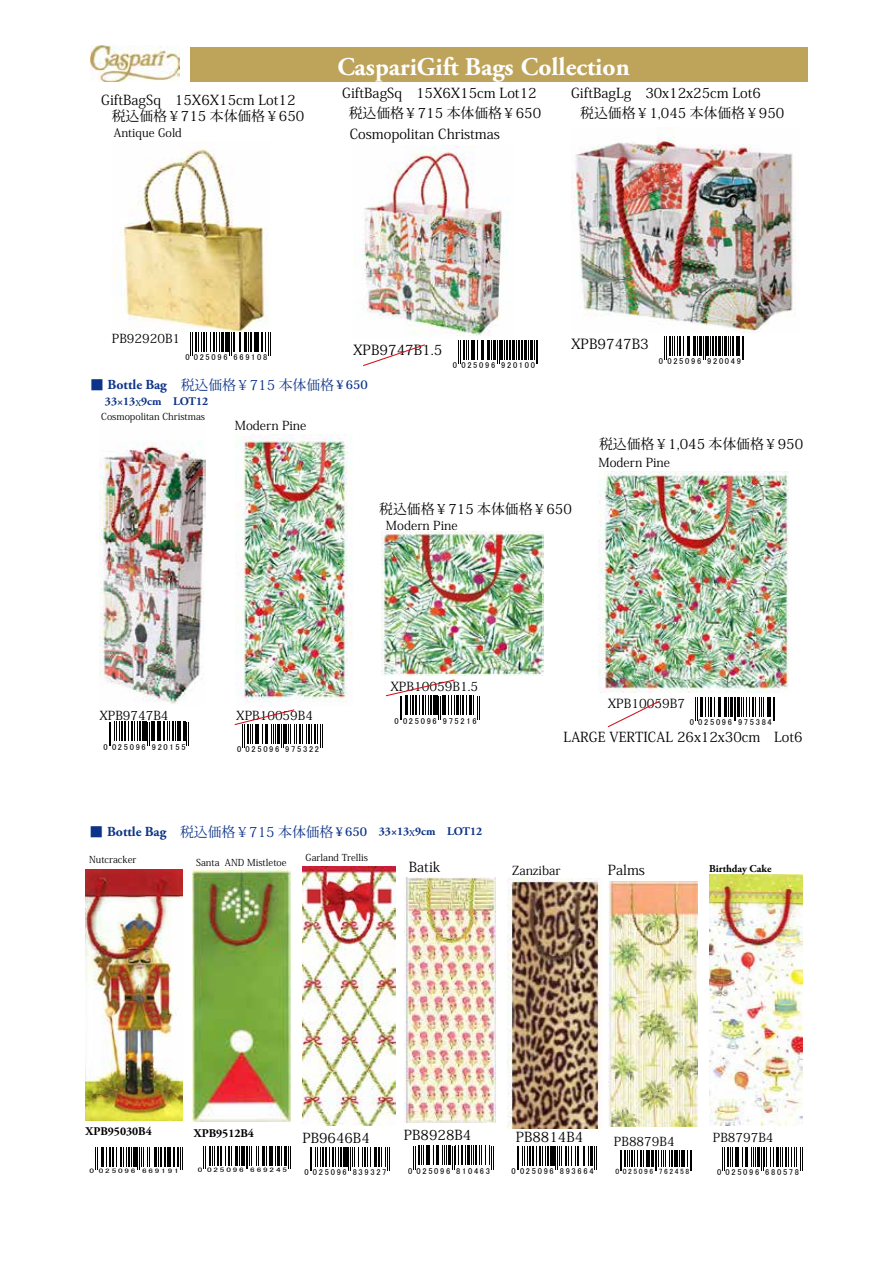
<style>
.page{position:relative;width:893px;height:1263px;background:#fff}
.page>*{position:absolute;margin:0;border:0;box-sizing:border-box;transform-origin:0 0}
.t1{font:700 25.5px "Adobe Garamond Pro";color:#fff}
.t2{font:13.95px "Koz Min Pro";color:#000}
.t3{font:13.8px "Koz Min Pro";color:#000}
.t4{font:13.8px "Koz Min Pr 6 N";color:#0c3388}
.t5{font:12.6px "Koz Min Pro";color:#000}
.t6{font:12.45px "Koz Min Pro";color:#000}
.t7{font:700 11.7px "Adobe Garamond Pro";color:#0c3388}
.t8{font:700 11.7px "Adobe Garamond Pro";color:#000}
.t9{font:11.7px "Koz Min Pro";color:#000}
.t10{font:700 11.7px "Koz Min Pr 6 N";color:#0c3388}
.t11{font:700 10.5px "Adobe Garamond Pro";color:#000}
.t12{font:9.6px "Koz Min Pro";color:#000}
.t13{font:8.4px "MS UI Gothic";letter-spacing:.2em;color:#000}
.t14{font:7.65px "MS UI Gothic";letter-spacing:.2em;color:#000}
.t15{font:6.45px "MS UI Gothic";letter-spacing:.2em;color:#000;scale:1.43 1}
.s1{font-family:"Koz Min Pro";font-weight:800}
.s2{font-family:"Adobe Garamond Pro";font-weight:700}
.s3{font-family:"Koz Min Pr 6 N";font-weight:400}
.s4{font-family:"Koz Min Pr 6 N"}
</style>
<div class="page">
<img style="left:90px;top:46px;width:90px;height:36px">
<div style="left:190px;top:48px;width:618px;height:34px;background:#bea45b"></div>
<svg style="left:95px;top:1147px;width:88px;height:22px"></svg>
<svg style="left:203px;top:1146px;width:88px;height:23px"></svg>
<svg style="left:310px;top:1147px;width:80px;height:24px"></svg>
<img style="left:507px;top:879px;width:96px;height:249px">
<svg style="left:517px;top:1146px;width:80px;height:24px"></svg>
<img style="left:608px;top:882px;width:89px;height:244px">
<svg style="left:620px;top:1150px;width:72px;height:20px"></svg>
<img style="left:405px;top:877px;width:91px;height:246px">
<svg style="left:413px;top:1146px;width:81px;height:23px"></svg>
<img style="left:302px;top:866px;width:94px;height:260px">
<img style="left:353px;top:146px;width:155px;height:190px">
<img style="left:571px;top:133px;width:225px;height:200px">
<svg style="left:664px;top:336px;width:80px;height:24px"></svg>
<svg style="left:458px;top:340px;width:80px;height:24px"></svg>
<img style="left:598px;top:471px;width:191px;height:222px">
<img style="left:382px;top:531px;width:161px;height:144px">
<img style="left:236px;top:434px;width:117px;height:271px">
<img style="left:99px;top:442px;width:106px;height:262px">
<svg style="left:109px;top:722px;width:80px;height:23px"></svg>
<img style="left:120px;top:141px;width:148px;height:191px">
<svg style="left:190px;top:332px;width:81px;height:24px"></svg>
<svg style="left:695px;top:697px;width:80px;height:24px"></svg>
<img style="left:193px;top:870px;width:97px;height:251px">
<img style="left:709px;top:874px;width:94px;height:251px">
<svg style="left:722px;top:1147px;width:81px;height:24px"></svg>
<img style="left:85px;top:869px;width:98px;height:251px">
<svg style="left:363px;top:344px;width:62px;height:22px"></svg>
<svg style="left:607px;top:700px;width:53px;height:28px"></svg>
<svg style="left:385px;top:679px;width:95px;height:40px"></svg>
<svg style="left:234px;top:709px;width:89px;height:39px"></svg>
<h1 class="t1" style="left:337px;top:52px;width:294px">CaspariGift Bags Collection</h1>
<p class="t3" style="left:101px;top:90px;width:196px">GiftBagSq　15X6X15cm Lot12</p>
<p class="t3" style="left:571px;top:83px;width:191px">GiftBagLg　30x12x25cm Lot6</p>
<p class="t3" style="left:342px;top:83px;width:196px">GiftBagSq　15X6X15cm Lot12</p>
<p class="t3" style="left:580px;top:104px;width:206px">税込価格￥1,045 本体価格￥950</p>
<p class="t3" style="left:349px;top:104px;width:194px">税込価格￥715 本体価格￥650</p>
<p class="t3" style="left:112px;top:107px;width:194px">税込価格￥715 本体価格￥650</p>
<p class="t9" style="left:114px;top:124px;width:69px">Antique Gold</p>
<p class="t3" style="left:350px;top:124px;width:152px">Cosmopolitan Christmas</p>
<p class="t6" style="left:112px;top:330px;width:70px">PB92920B1</p>
<p class="t13" style="left:185px;top:353px;width:6px">0</p>
<p class="t13" style="left:194px;top:353px;width:35px">025096</p>
<p class="t13" style="left:234px;top:353px;width:35px">669108</p>
<p class="t2" style="left:353px;top:340px;width:91px">XPB9747B1.5</p>
<p class="t4" style="left:90px;top:377px;width:245px"><span class="s1">■</span> <span class="s2">Bottle Bag</span>　税込価格￥715 本体価格</p>
<p class="t7" style="left:173px;top:395px;width:37px">LOT12</p>
<p class="t10" style="left:334px;top:378px;width:35px">￥650</p>
<p class="t7" style="left:105px;top:395px;width:58px">33×13 9<span class="s3">x</span> cm</p>
<p class="t12" style="left:101px;top:409px;width:106px">Cosmopolitan Christmas</p>
<p class="t6" style="left:235px;top:417px;width:73px">Modern Pine</p>
<p class="t13" style="left:453px;top:361px;width:6px">0</p>
<p class="t13" style="left:461px;top:361px;width:35px">025096</p>
<p class="t13" style="left:501px;top:361px;width:35px">920100</p>
<p class="t2" style="left:571px;top:334px;width:79px">XPB9747B3</p>
<p class="t13" style="left:659px;top:357px;width:6px">0</p>
<p class="t13" style="left:667px;top:357px;width:35px">025096</p>
<p class="t13" style="left:707px;top:357px;width:35px">920049</p>
<p class="t3" style="left:599px;top:434px;width:206px">税込価格￥1,045 本体価格￥950</p>
<p class="t6" style="left:598px;top:454px;width:73px">Modern Pine</p>
<p class="t3" style="left:379px;top:499px;width:194px">税込価格￥715 本体価格￥650</p>
<p class="t6" style="left:386px;top:516px;width:73px">Modern Pine</p>
<p class="t6" style="left:99px;top:707px;width:71px">XPB9747B4</p>
<p class="t6" style="left:236px;top:707px;width:78px">XPB10059B4</p>
<p class="t13" style="left:104px;top:742px;width:6px">0</p>
<p class="t13" style="left:285px;top:745px;width:35px">975322</p>
<p class="t13" style="left:112px;top:742px;width:35px">025096</p>
<p class="t13" style="left:152px;top:742px;width:35px">920155</p>
<p class="t13" style="left:237px;top:745px;width:6px">0</p>
<p class="t13" style="left:246px;top:745px;width:35px">025096</p>
<p class="t5" style="left:390px;top:677px;width:89px">XPB10059B1.5</p>
<p class="t13" style="left:395px;top:716px;width:6px">0</p>
<p class="t13" style="left:403px;top:716px;width:35px">025096</p>
<p class="t13" style="left:443px;top:716px;width:35px">975216</p>
<p class="t4" style="left:90px;top:824px;width:245px"><span class="s1">■</span> <span class="s2">Bottle Bag</span>　税込価格￥715 本体価格</p>
<p class="t7" style="left:333px;top:825px;width:104px"><span class="s4">￥650　</span>33×13 9<span class="s3">x</span> cm</p>
<p class="t7" style="left:447px;top:825px;width:37px">LOT12</p>
<p class="t12" style="left:89px;top:853px;width:49px">Nutcracker</p>
<p class="t12" style="left:225px;top:855px;width:63px">AND Mistletoe</p>
<p class="t12" style="left:196px;top:855px;width:25px">Santa</p>
<p class="t12" style="left:306px;top:851px;width:64px">Garland Trellis</p>
<p class="t3" style="left:409px;top:857px;width:33px">Batik</p>
<p class="t5" style="left:608px;top:695px;width:79px">XPB10059B7</p>
<p class="t13" style="left:690px;top:718px;width:6px">0</p>
<p class="t13" style="left:698px;top:718px;width:35px">025096</p>
<p class="t13" style="left:738px;top:718px;width:35px">975384</p>
<p class="t3" style="left:564px;top:727px;width:241px">LARGE VERTICAL 26x12x30cm　Lot6</p>
<p class="t6" style="left:512px;top:861px;width:50px">Zanzibar</p>
<p class="t3" style="left:608px;top:860px;width:39px">Palms</p>
<p class="t11" style="left:709px;top:862px;width:64px">Birthday Cake</p>
<p class="t8" style="left:86px;top:1125px;width:68px">XPB95030B4</p>
<p class="t15" style="left:90px;top:1167px;width:5px">0</p>
<p class="t15" style="left:99px;top:1167px;width:27px">025096</p>
<p class="t15" style="left:142px;top:1167px;width:27px">669191</p>
<p class="t8" style="left:194px;top:1126px;width:62px">XPB9512B4</p>
<p class="t15" style="left:198px;top:1167px;width:5px">0</p>
<p class="t15" style="left:207px;top:1167px;width:27px">025096</p>
<p class="t15" style="left:250px;top:1167px;width:27px">669245</p>
<p class="t3" style="left:302px;top:1128px;width:69px">PB9646B4</p>
<p class="t13" style="left:353px;top:1168px;width:35px">839327</p>
<p class="t13" style="left:305px;top:1168px;width:6px">0</p>
<p class="t13" style="left:313px;top:1168px;width:35px">025096</p>
<p class="t3" style="left:404px;top:1125px;width:69px">PB8928B4</p>
<p class="t13" style="left:456px;top:1166px;width:35px">810463</p>
<p class="t13" style="left:408px;top:1166px;width:6px">0</p>
<p class="t13" style="left:416px;top:1166px;width:35px">025096</p>
<p class="t3" style="left:516px;top:1127px;width:69px">PB8814B4</p>
<p class="t13" style="left:560px;top:1167px;width:35px">893664</p>
<p class="t13" style="left:512px;top:1167px;width:6px">0</p>
<p class="t13" style="left:520px;top:1167px;width:35px">025096</p>
<p class="t6" style="left:614px;top:1133px;width:62px">PB8879B4</p>
<p class="t14" style="left:659px;top:1168px;width:32px">762458</p>
<p class="t14" style="left:615px;top:1168px;width:5px">0</p>
<p class="t14" style="left:623px;top:1168px;width:32px">025096</p>
<p class="t6" style="left:713px;top:1129px;width:62px">PB8797B4</p>
<p class="t13" style="left:717px;top:1168px;width:6px">0</p>
<p class="t13" style="left:725px;top:1168px;width:35px">025096</p>
<p class="t13" style="left:765px;top:1168px;width:35px">680578</p>
</div>
